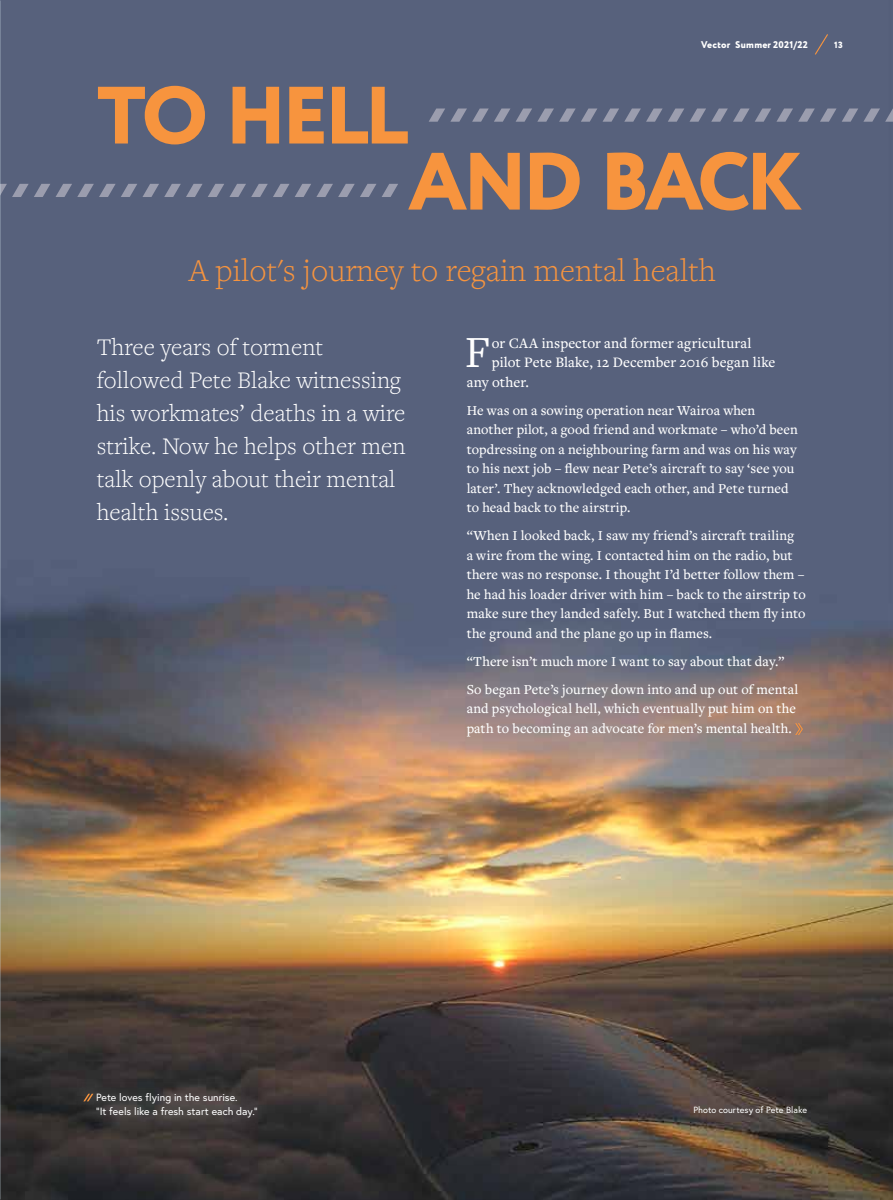
<style>
.page{position:relative;width:893px;height:1200px;background:#fff}
.page>*{position:absolute;margin:0;border:0;box-sizing:border-box;transform-origin:0 0}
.t1{font:800 81px/66px "Circe";letter-spacing:-.055em;color:#f7943e}
.t2{font:46.2px "Freight Text Pro";color:#fff}
.t3{font:300 33px "Freight Text Pro";color:#f7943e}
.t4{font:300 24.75px/33px "Freight Text Pro";color:#fff}
.t5{font:500 15px "Freight Text Pro";letter-spacing:.005em;color:#fff}
.t6{font:500 14.25px/19.5px "Freight Text Pro";letter-spacing:.005em;color:#fff}
.t7{font:10.5px/13.5px "Europa";color:#fff}
.t8{font:800 9.75px "Circe";letter-spacing:.025em;color:#fff}
.t9{font:9px "Europa";letter-spacing:.005em;color:#fff}
.t10{font:800 9px "Circe";color:#fff}
</style>
<div class="page">
<img style="left:0;top:0;width:893px;height:1199px">
<svg style="left:795px;top:723px;width:8px;height:11px"></svg>
<svg style="left:429px;top:108px;width:81px;height:14px"></svg>
<svg style="left:516px;top:108px;width:320px;height:14px;background:#71788f"></svg>
<svg style="left:842px;top:108px;width:51px;height:14px"></svg>
<svg style="left:382px;top:184px;width:16px;height:13px"></svg>
<svg style="left:0;top:184px;width:50px;height:13px"></svg>
<svg style="left:56px;top:184px;width:320px;height:13px;background:#737a90"></svg>
<div style="left:66px;top:1074px;width:207px;height:60px;background:#fff;opacity:.75"></div>
<svg style="left:83px;top:1093px;width:10px;height:8px"></svg>
<svg style="left:814px;top:33px;width:15px;height:23px"></svg>
<p class="t8" style="left:701px;top:38px;width:108px">Vector Summer 2021/22</p>
<p class="t10" style="left:834px;top:38px;width:10px">13</p>
<h1 class="t1" style="left:408px;top:87px;width:395px;text-indent:-311px">TO HELL<br>AND BACK</h1>
<h3 class="t3" style="left:189px;top:248px;width:529px">A pilot's journey to regain mental health</h3>
<h3 class="t4" style="left:97px;top:329px;width:310px">Three years of torment followed Pete Blake witnessing his workmates’ deaths in a wire strike. Now he helps other men talk openly about their mental health issues.</h3>
<h2 class="t2" style="left:465px;top:322px;width:27px">F</h2>
<p class="t5" style="left:492px;top:333px;width:261px">or CAA inspector and former agricultural</p>
<p class="t5" style="left:492px;top:352px;width:285px">pilot Pete Blake, 12 December 2016 began like</p>
<p class="t5" style="left:467px;top:372px;width:64px">any other.</p>
<p class="t6" style="left:467px;top:400px;width:333px">He was on a sowing operation near Wairoa when another pilot, a good friend and workmate – who’d been topdressing on a neighbouring farm and was on his way to his next job – flew near Pete’s aircraft to say ‘see you later’. They acknowledged each other, and Pete turned to head back to the airstrip.</p>
<p class="t6" style="left:467px;top:525px;width:340px">“When I looked back, I saw my friend’s aircraft trailing<br>a wire from the wing. I contacted him on the radio, but there was no response. I thought I’d better follow them – he had his loader driver with him – back to the airstrip to make sure they landed safely. But I watched them fly into the ground and the plane go up in flames.</p>
<p class="t6" style="left:467px;top:646px;width:333px;line-height:28px">“There isn’t much more I want to say about that day.”<br>So began Pete’s journey down into and up out of mental</p>
<p class="t6" style="left:467px;top:698px;width:331px">and psychological hell, which eventually put him on the path to becoming an advocate for men’s mental health.</p>
<p class="t7" style="left:96px;top:1090px;width:163px">Pete loves flying in the sunrise.<br>“It feels like a fresh start each day.”</p>
<p class="t9" style="left:693px;top:1103px;width:115px">Photo courtesy of Pete Blake</p>
</div>
